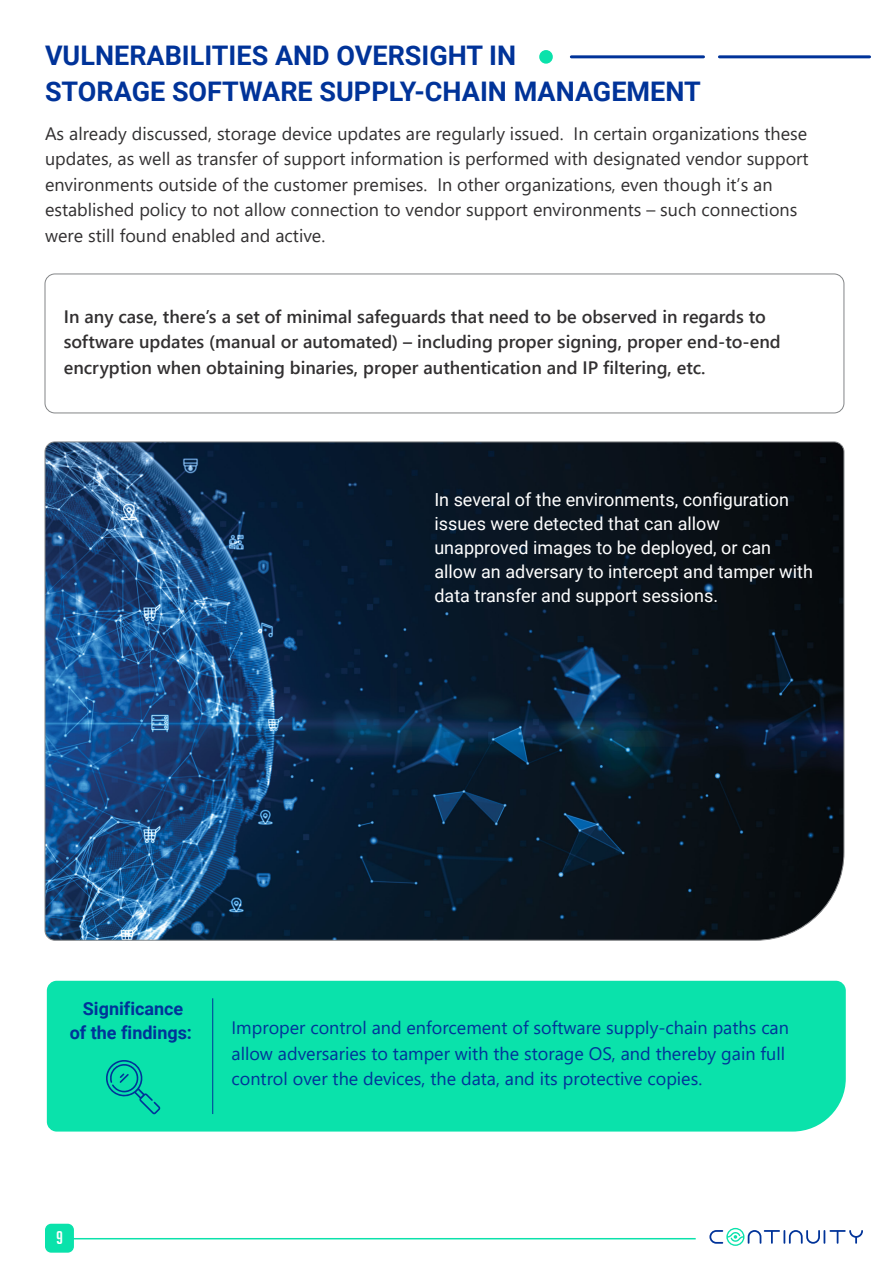
<style>
.page{position:relative;width:893px;height:1263px;background:#fff}
.page>*{position:absolute;margin:0;border:0;box-sizing:border-box;transform-origin:0 0}
.t1{font:700 27px/35.4px "Roboto";color:#039}
.t2{font:18px/25.5px "Segoe UI";color:#323031}
.t3{font:600 18px/25.5px "Segoe UI";color:#323031}
.t4{font:18px/24px "Roboto";color:#fff}
.t5{font:18px/25.5px "Segoe UI";color:#039}
.t6{font:700 18px/24px "Roboto";color:#039;text-align:center}
.t7{font:18px "Big Noodle Titling";color:#fff}
</style>
<div class="page">
<div style="left:47px;top:981px;width:799px;height:150px;background:#0ae2ab"></div>
<div style="left:45px;top:274px;width:799px;height:139px;border:1px solid #838587;border-radius:10px"></div>
<svg style="left:44px;top:441px;width:801px;height:500px;background:#112943"></svg>
<div style="left:45px;top:1224px;width:29px;height:29px;background:#0ae2ab;border-radius:6px"></div>
<hr style="left:68px;top:1238px;width:628px;height:1px;background:#0ae2ab">
<svg style="left:709px;top:1228px;width:154px;height:18px"></svg>
<div style="left:539px;top:50px;width:14px;height:14px;background:#0ae2ab;border-radius:50%"></div>
<hr style="left:571px;top:55px;width:132px;height:3px;background:#039">
<hr style="left:719px;top:55px;width:151px;height:3px;background:#039">
<svg style="left:106px;top:1060px;width:55px;height:54px;background:#08c7a8"></svg>
<hr style="left:212px;top:998px;width:1px;height:116px;background:#039">
<h1 class="t1" style="left:45px;top:37px;width:657px">VULNERABILITIES AND OVERSIGHT IN<br>STORAGE SOFTWARE SUPPLY-CHAIN MANAGEMENT</h1>
<p class="t2" style="left:45px;top:119px;width:765px">As already discussed, storage device updates are regularly issued. In certain organizations these updates, as well as transfer of support information is performed with designated vendor support environments outside of the customer premises. In other organizations, even though it’s an established policy to not allow connection to vendor support environments – such connections were still found enabled and active.</p>
<p class="t3" style="left:64px;top:302px;width:718px">In any case, there’s a set of minimal safeguards that need to be observed in regards to software updates (manual or automated) – including proper signing, proper end-to-end encryption when obtaining binaries, proper authentication and IP filtering, etc.</p>
<p class="t4" style="left:434px;top:486px;width:380px">In several of the environments, configuration issues were detected that can allow unapproved images to be deployed, or can allow an adversary to intercept and tamper with data transfer and support sessions.</p>
<p class="t6" style="left:70px;top:996px;width:124px">Significance<br>of the findings:</p>
<p class="t5" style="left:232px;top:1013px;width:559px">Improper control and enforcement of software supply-chain paths can allow adversaries to tamper with the storage OS, and thereby gain full control over the devices, the data, and its protective copies.</p>
<p class="t7" style="left:56px;top:1228px;width:8px">9</p>
</div>
